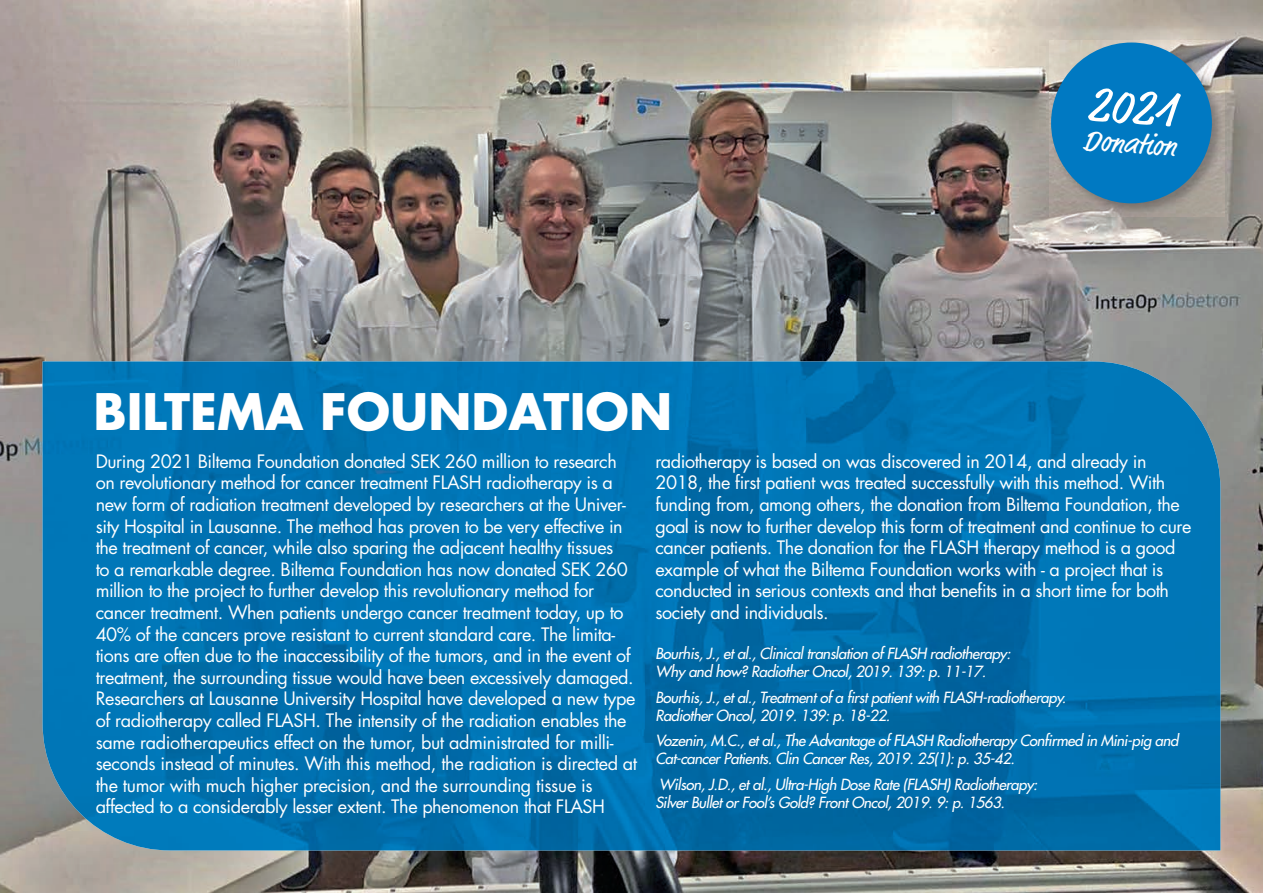
<style>
.page{position:relative;width:1263px;height:893px;background:#fff}
.page>*{position:absolute;margin:0;border:0;box-sizing:border-box;transform-origin:0 0}
.t1{font:50.55px "Market OT";color:#fff}
.t2{font:700 48.9px "Futura Std";color:#fff}
.t3{font:30.3px "Market OT";color:#fff}
.t4{font:18px/21.6px "Futura Std";letter-spacing:-.025em;color:#fff}
.t5{font:italic 500 15px/18px "Futura Std";letter-spacing:-.03em;color:#fff}
</style>
<div class="page">
<img style="left:0;top:0;width:1263px;height:893px">
<img style="left:43px;top:361px;width:1177px;height:489px">
<img style="left:1049px;top:40px;width:176px;height:176px">
<div style="left:1051px;top:43px;width:161px;height:160px;background:#0079c2;border-radius:50%"></div>
<h2 class="t2" style="left:94px;top:379px;width:580px">BILTEMA FOUNDATION</h2>
<h1 class="t1" style="left:1090px;top:73px;width:93px;rotate:4deg">2021</h1>
<h3 class="t3" style="left:1085px;top:122px;width:94px;rotate:4deg">Donation</h3>
<p class="t4" style="left:96px;top:450px;width:543px">During 2021 Biltema Foundation donated SEK 260 million to research on revolutionary method for cancer treatment FLASH radiotherapy is a new form of radiation treatment developed by researchers at the Univer&shy;sity Hospital in Lausanne. The method has proven to be very effective in the treatment of cancer, while also sparing the adjacent healthy tissues<br>to a remarkable degree. Biltema Foundation has now donated SEK 260 million to the project to further develop this revolutionary method for cancer treatment. When patients undergo cancer treatment today, up to 40% of the cancers prove resistant to current standard care. The limita&shy;tions are often due to the inaccessibility of the tumors, and in the event of treatment, the surrounding tissue would have been excessively damaged.<br>Researchers at Lausanne University Hospital have developed a new type of radiotherapy called FLASH. The intensity of the radiation enables the same radiotherapeutics effect on the tumor, but administrated for milli&shy;seconds instead of minutes. With this method, the radiation is directed at the tumor with much higher precision, and the surrounding tissue is affected to a considerably lesser extent. The phenomenon that FLASH</p>
<p class="t4" style="left:655px;top:450px;width:537px">radiotherapy is based on was discovered in 2014, and already in 2018, the first patient was treated successfully with this method. With funding from, among others, the donation from Biltema Foundation, the goal is now to further develop this form of treatment and continue to cure cancer patients. The donation for the FLASH therapy method is a good example of what the Biltema Foundation works with - a project that is conducted in serious contexts and that benefits in a short time for both society and individuals.</p>
<p class="t5" style="left:655px;top:645px;width:357px">Bourhis, J., et al., Clinical translation of FLASH radiotherapy:<br>Why and how? Radiother Oncol, 2019. 139: p. 11-17.</p>
<p class="t5" style="left:655px;top:689px;width:412px">Bourhis, J., et al., Treatment of a first patient with FLASH-radiotherapy.<br>Radiother Oncol, 2019. 139: p. 18-22.</p>
<p class="t5" style="left:655px;top:732px;width:524px">Vozenin, M.C., et al., The Advantage of FLASH Radiotherapy Confirmed in Mini-pig and<br>Cat-cancer Patients. Clin Cancer Res, 2019. 25(1): p. 35-42.</p>
<p class="t5" style="left:655px;top:776px;width:384px">Wilson, J.D., et al., Ultra-High Dose Rate (FLASH) Radiotherapy:<br>Silver Bullet or Fool’s Gold? Front Oncol, 2019. 9: p. 1563.</p>
</div>
